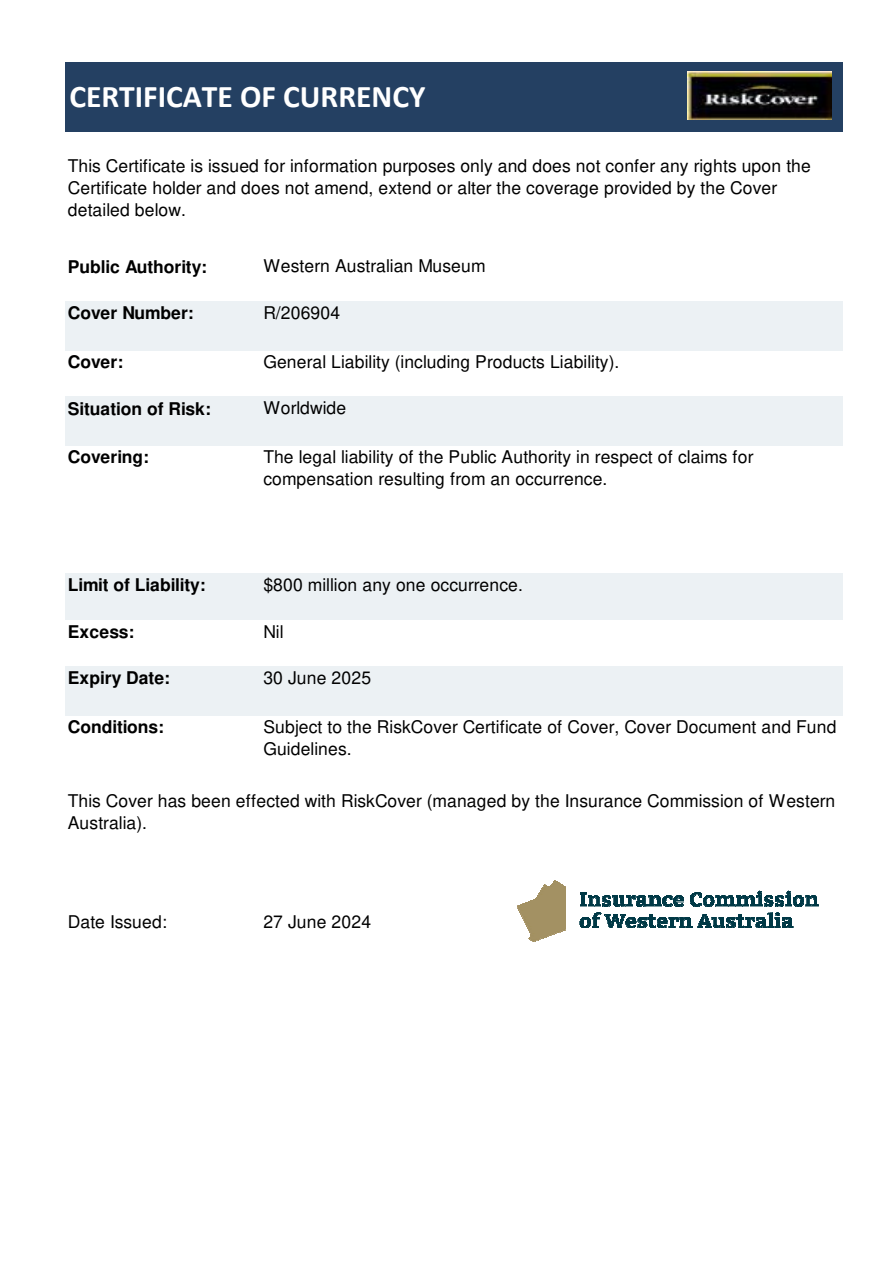
<style>
.page{position:relative;width:893px;height:1263px;background:#fff}
.page>*{position:absolute;margin:0;border:0;box-sizing:border-box;transform-origin:0 0}
.t1{font:700 31.65px "Calibri";color:#fff}
.t2{font:17.55px/22px "Helvetica";letter-spacing:.01em;color:#000}
.t3{font:700 17.55px "Helvetica";color:#000}
</style>
<div class="page">
<div style="left:65px;top:62px;width:778px;height:70px;background:#244062"></div>
<div style="left:65px;top:301px;width:778px;height:49px;background:#ecf1f4"></div>
<div style="left:65px;top:397px;width:778px;height:49px;background:#ecf1f4"></div>
<div style="left:65px;top:573px;width:778px;height:47px;background:#ecf1f4"></div>
<div style="left:65px;top:666px;width:778px;height:50px;background:#ecf1f4"></div>
<img style="left:687px;top:71px;width:144px;height:49px">
<svg style="left:537px;top:881px;width:29px;height:17px"></svg>
<img style="left:534px;top:898px;width:32px;height:2px">
<img style="left:529px;top:900px;width:37px;height:2px">
<img style="left:524px;top:902px;width:42px;height:2px">
<img style="left:517px;top:904px;width:49px;height:6px">
<img style="left:519px;top:910px;width:47px;height:4px">
<img style="left:521px;top:913px;width:45px;height:6px">
<img style="left:523px;top:918px;width:43px;height:4px">
<img style="left:525px;top:922px;width:41px;height:4px">
<img style="left:527px;top:925px;width:39px;height:5px">
<svg style="left:580px;top:891px;width:238px;height:37px"></svg>
<img style="left:529px;top:929px;width:37px;height:2px">
<img style="left:529px;top:930px;width:35px;height:1px">
<img style="left:529px;top:931px;width:33px;height:1px">
<svg style="left:529px;top:932px;width:30px;height:10px"></svg>
<h1 class="t1" style="left:69px;top:74px;width:358px">CERTIFICATE OF CURRENCY</h1>
<p class="t2" style="left:68px;top:156px;width:745px">This Certificate is issued for information purposes only and does not confer any rights upon the<br>Certificate holder and does not amend, extend or alter the coverage provided by the Cover detailed below.</p>
<p class="t3" style="left:68px;top:260px;width:141px">Public Authority:</p>
<p class="t2" style="left:263px;top:256px;width:224px">Western Australian Museum</p>
<p class="t3" style="left:68px;top:306px;width:127px">Cover Number:</p>
<p class="t2" style="left:263px;top:303px;width:78px">R/206904</p>
<p class="t3" style="left:68px;top:355px;width:57px">Cover:</p>
<p class="t2" style="left:263px;top:352px;width:357px">General Liability (including Products Liability).</p>
<p class="t3" style="left:68px;top:401px;width:145px">Situation of Risk:</p>
<p class="t2" style="left:263px;top:398px;width:84px">Worldwide</p>
<p class="t3" style="left:68px;top:450px;width:83px">Covering:</p>
<p class="t2" style="left:263px;top:447px;width:492px">The legal liability of the Public Authority in respect of claims for compensation resulting from an occurrence.</p>
<p class="t3" style="left:68px;top:578px;width:139px">Limit of Liability:</p>
<p class="t2" style="left:263px;top:575px;width:261px">$800 million any one occurrence.</p>
<p class="t3" style="left:68px;top:625px;width:68px">Excess:</p>
<p class="t2" style="left:263px;top:622px;width:22px">Nil</p>
<p class="t3" style="left:68px;top:671px;width:104px">Expiry Date:</p>
<p class="t2" style="left:263px;top:668px;width:109px">30 June 2025</p>
<p class="t3" style="left:68px;top:720px;width:98px">Conditions:</p>
<p class="t2" style="left:263px;top:717px;width:575px">Subject to the RiskCover Certificate of Cover, Cover Document and Fund<br>Guidelines.</p>
<p class="t2" style="left:68px;top:791px;width:769px">This Cover has been effected with RiskCover (managed by the Insurance Commission of Western<br>Australia).</p>
<p class="t2" style="left:68px;top:912px;width:101px">Date Issued:</p>
<p class="t2" style="left:263px;top:912px;width:109px">27 June 2024</p>
</div>
